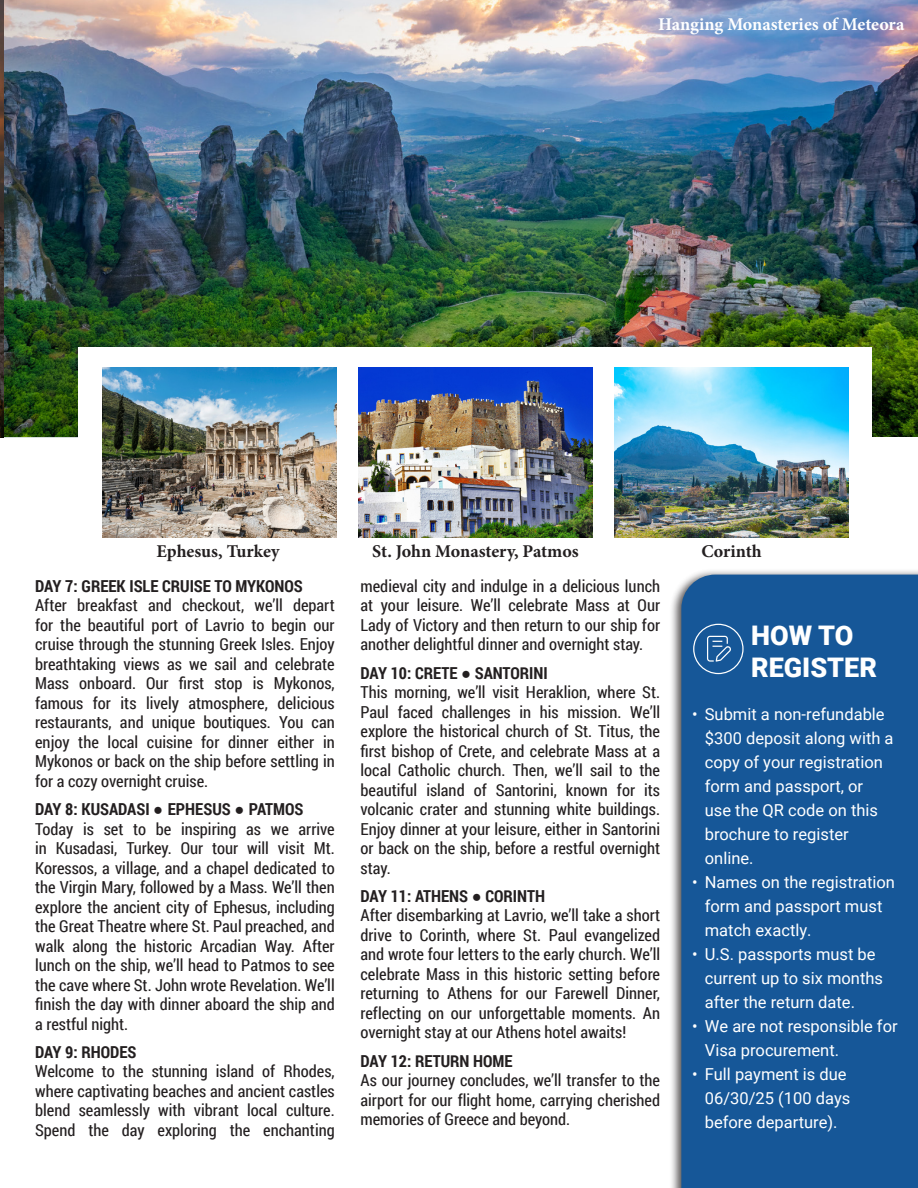
<style>
.page{position:relative;width:918px;height:1188px;background:#fff}
.page>*{position:absolute;margin:0;border:0;box-sizing:border-box;transform-origin:0 0}
.t1{font:900 27px/31.5px "Roboto";color:#fff}
.t2{font:700 18px "Minion Pro";color:#231f20}
.t3{font:700 18px "Minion Pro";letter-spacing:-.005em;color:#fff}
.Body{font:16.5px/19.5px "Roboto Condensed";color:#231f20;text-align:justify}
.t4{font:16.5px/24px "Roboto";color:#fff}
.Daily_Itinerary{font:700 16.5px "Roboto Condensed";color:#231f20}
.s1{font-family:"Arial";font-weight:400}
</style>
<div class="page">
<img style="left:4px;top:0;width:914px;height:437px">
<img style="left:0;top:0;width:4px;height:437px">
<div style="left:79px;top:347px;width:793px;height:191px;background:#fff"></div>
<div style="left:669px;top:568px;width:249px;height:620px;background:#231f20;opacity:.75"></div>
<div style="left:681px;top:575px;width:237px;height:613px;background:#165798"></div>
<svg style="left:693px;top:624px;width:51px;height:50px;background:#346ca5"></svg>
<img style="left:102px;top:368px;width:234px;height:170px">
<img style="left:359px;top:368px;width:233px;height:170px">
<img style="left:615px;top:368px;width:234px;height:170px">
<p class="t3" style="left:658px;top:11px;width:248px">Hanging Monasteries of Meteora</p>
<p class="t2" style="left:157px;top:539px;width:124px">Ephesus, Turkey</p>
<p class="Daily_Itinerary" style="left:35px;top:574px;width:269px">DAY 7: GREEK ISLE CRUISE TO MYKONOS</p>
<p class="Body" style="left:35px;top:595px;width:301px">After breakfast and checkout, we’ll depart for the beautiful port of Lavrio to begin our cruise through the stunning Greek Isles. Enjoy breathtaking views as we sail and celebrate Mass onboard. Our first stop is Mykonos, famous for its lively atmosphere, delicious restaurants, and unique boutiques. You can enjoy the local cuisine for dinner either in Mykonos or back on the ship before settling in for a cozy overnight cruise.</p>
<p class="Daily_Itinerary" style="left:35px;top:798px;width:270px">DAY 8: KUSADASI <span class="s1">●</span> EPHESUS <span class="s1">●</span> PATMOS</p>
<p class="Body" style="left:35px;top:818px;width:301px">Today is set to be inspiring as we arrive in Kusadasi, Turkey. Our tour will visit Mt.<br>Koressos, a village, and a chapel dedicated to the Virgin Mary, followed by a Mass. We’ll then explore the ancient city of Ephesus, including the Great Theatre where St. Paul preached, and walk along the historic Arcadian Way. After lunch on the ship, we’ll head to Patmos to see the cave where St. John wrote Revelation. We’ll finish the day with dinner aboard the ship and a restful night.</p>
<p class="Daily_Itinerary" style="left:35px;top:1040px;width:103px">DAY 9: RHODES</p>
<p class="Body" style="left:35px;top:1061px;width:301px">Welcome to the stunning island of Rhodes, where captivating beaches and ancient castles blend seamlessly with vibrant local culture.<br>Spend the day exploring the enchanting</p>
<p class="t2" style="left:372px;top:539px;width:208px">St. John Monastery, Patmos</p>
<p class="t2" style="left:701px;top:539px;width:62px">Corinth</p>
<p class="Body" style="left:361px;top:576px;width:301px">medieval city and indulge in a delicious lunch at your leisure. We’ll celebrate Mass at Our Lady of Victory and then return to our ship for another delightful dinner and overnight stay.</p>
<p class="Daily_Itinerary" style="left:361px;top:661px;width:189px">DAY 10: CRETE <span class="s1">●</span> SANTORINI</p>
<p class="Body" style="left:361px;top:682px;width:301px">This morning, we’ll visit Heraklion, where St.<br>Paul faced challenges in his mission. We’ll explore the historical church of St. Titus, the first bishop of Crete, and celebrate Mass at a local Catholic church. Then, we’ll sail to the beautiful island of Santorini, known for its volcanic crater and stunning white buildings.<br>Enjoy dinner at your leisure, either in Santorini or back on the ship, before a restful overnight stay.</p>
<p class="Daily_Itinerary" style="left:361px;top:884px;width:186px">DAY 11: ATHENS <span class="s1">●</span> CORINTH</p>
<p class="Body" style="left:361px;top:905px;width:301px">After disembarking at Lavrio, we’ll take a short drive to Corinth, where St. Paul evangelized and wrote four letters to the early church. We’ll celebrate Mass in this historic setting before returning to Athens for our Farewell Dinner, reflecting on our unforgettable moments. An overnight stay at our Athens hotel awaits!</p>
<p class="Daily_Itinerary" style="left:361px;top:1049px;width:154px">DAY 12: RETURN HOME</p>
<p class="Body" style="left:361px;top:1070px;width:301px">As our journey concludes, we’ll transfer to the airport for our flight home, carrying cherished memories of Greece and beyond.</p>
<p class="t1" style="left:751px;top:619px;width:127px">HOW TO<br>REGISTER</p>
<p class="t4" style="left:705px;top:702px;width:190px;text-indent:-13px">• Submit a non-refundable $300 deposit along with a copy of your registration form and passport, or use the QR code on this brochure to register online.</p>
<p class="t4" style="left:705px;top:870px;width:192px;text-indent:-13px">• Names on the registration form and passport must match exactly.</p>
<p class="t4" style="left:705px;top:942px;width:180px;text-indent:-13px">• U.S. passports must be current up to six months after the return date.</p>
<p class="t4" style="left:705px;top:1014px;width:194px;text-indent:-13px">• We are not responsible for<br>Visa procurement.</p>
<p class="t4" style="left:705px;top:1062px;width:147px;text-indent:-13px">• Full payment is due<br>06/30/25 (100 days before departure).</p>
</div>
